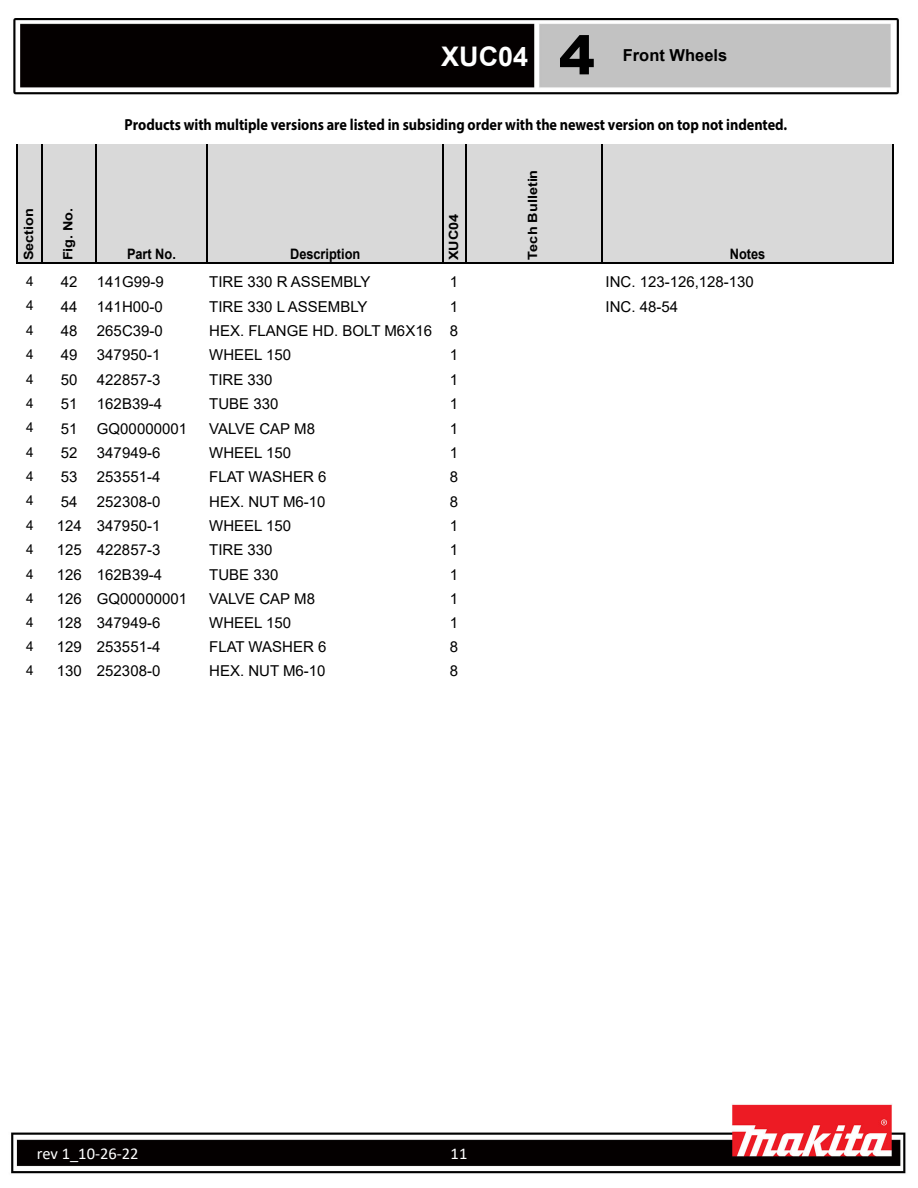
<style>
.page{position:relative;width:918px;height:1188px;background:#fff}
.page>*{position:absolute;margin:0;border:0;box-sizing:border-box;transform-origin:0 0}
.t1{font:900 54px "Arial";color:#000}
.t2{font:700 27px "Arial";color:#fff}
.t3{font:16.5px "Calibri";color:#fff}
.t4{font:700 16.5px "Arial";color:#000}
.t5{font:700 16.05px "Myriad Pro";color:#000;scale:.89 1}
.t6{font:15px "Arial";color:#000}
.t7{font:700 14.4px "Arial";letter-spacing:-.005em;color:#000;scale:.89 1}
.t8{font:13.5px "Arial";color:#000}
.t9{font:700 12.75px "Arial";color:#000;scale:1.13 1}
</style>
<div class="page">
<img style="left:11px;top:18px;width:895px;height:1156px">
<div style="left:18px;top:144px;width:876px;height:120px;background:#d9d9d9"></div>
<hr style="left:17px;top:144px;width:1px;height:120px;background:#000">
<hr style="left:41px;top:144px;width:1px;height:120px;background:#000">
<hr style="left:95px;top:144px;width:1px;height:120px;background:#000">
<hr style="left:207px;top:144px;width:1px;height:120px;background:#000">
<hr style="left:443px;top:144px;width:1px;height:120px;background:#000">
<hr style="left:465px;top:144px;width:1px;height:120px;background:#000">
<hr style="left:601px;top:144px;width:1px;height:120px;background:#000">
<hr style="left:893px;top:144px;width:1px;height:120px;background:#000">
<hr style="left:18px;top:263px;width:876px;height:1px;background:#000">
<h2 class="t2" style="left:441px;top:37px;width:89px">XUC04</h2>
<h1 class="t1" style="left:559px;top:16px;width:38px">4</h1>
<p class="t4" style="left:623px;top:44px;width:106px">Front Wheels</p>
<p class="t9" style="left:20px;top:260px;width:48px;rotate:-90deg">Section</p>
<p class="t9" style="left:59px;top:260px;width:48px;rotate:-90deg">Fig. No.</p>
<p class="t5" style="left:125px;top:114px;width:746px">Products with multiple versions are listed in subsiding order with the newest version on top not indented.</p>
<p class="t7" style="left:127px;top:244px;width:56px">Part No.</p>
<p class="t7" style="left:290px;top:244px;width:80px">Description</p>
<p class="t9" style="left:445px;top:260px;width:43px;rotate:-90deg">XUC04</p>
<p class="t9" style="left:524px;top:260px;width:82px;rotate:-90deg">Tech Bulletin</p>
<p class="t7" style="left:730px;top:244px;width:41px">Notes</p>
<p class="t8" style="left:26px;top:272px;width:9px">4</p>
<p class="t6" style="left:61px;top:272px;width:18px">42</p>
<p class="t6" style="left:97px;top:272px;width:68px">141G99-9</p>
<p class="t6" style="left:209px;top:272px;width:163px">TIRE 330 R ASSEMBLY</p>
<p class="t6" style="left:450px;top:272px;width:10px">1</p>
<p class="t6" style="left:606px;top:272px;width:150px">INC. 123-126,128-130</p>
<p class="t8" style="left:26px;top:296px;width:9px">4</p>
<p class="t6" style="left:61px;top:296px;width:18px">44</p>
<p class="t6" style="left:97px;top:296px;width:67px">141H00-0</p>
<p class="t6" style="left:209px;top:296px;width:160px">TIRE 330 L ASSEMBLY</p>
<p class="t6" style="left:450px;top:296px;width:10px">1</p>
<p class="t6" style="left:606px;top:296px;width:74px">INC. 48-54</p>
<p class="t8" style="left:26px;top:321px;width:9px">4</p>
<p class="t6" style="left:61px;top:320px;width:18px">48</p>
<p class="t6" style="left:97px;top:320px;width:67px">265C39-0</p>
<p class="t6" style="left:209px;top:320px;width:251px">HEX. FLANGE HD. BOLT M6X16 8</p>
<p class="t8" style="left:26px;top:345px;width:9px">4</p>
<p class="t6" style="left:61px;top:345px;width:18px">49</p>
<p class="t6" style="left:97px;top:345px;width:65px">347950-1</p>
<p class="t6" style="left:209px;top:345px;width:83px">WHEEL 150</p>
<p class="t6" style="left:450px;top:345px;width:10px">1</p>
<p class="t8" style="left:26px;top:370px;width:9px">4</p>
<p class="t6" style="left:61px;top:369px;width:18px">50</p>
<p class="t6" style="left:97px;top:369px;width:65px">422857-3</p>
<p class="t6" style="left:209px;top:369px;width:65px">TIRE 330</p>
<p class="t6" style="left:450px;top:369px;width:10px">1</p>
<p class="t8" style="left:26px;top:394px;width:9px">4</p>
<p class="t6" style="left:61px;top:394px;width:18px">51</p>
<p class="t6" style="left:97px;top:394px;width:67px">162B39-4</p>
<p class="t6" style="left:209px;top:394px;width:71px">TUBE 330</p>
<p class="t6" style="left:450px;top:394px;width:10px">1</p>
<p class="t8" style="left:26px;top:418px;width:9px">4</p>
<p class="t6" style="left:61px;top:418px;width:18px">51</p>
<p class="t6" style="left:97px;top:418px;width:92px">GQ00000001</p>
<p class="t6" style="left:209px;top:418px;width:107px">VALVE CAP M8</p>
<p class="t6" style="left:450px;top:418px;width:10px">1</p>
<p class="t8" style="left:26px;top:443px;width:9px">4</p>
<p class="t6" style="left:61px;top:442px;width:18px">52</p>
<p class="t6" style="left:97px;top:442px;width:65px">347949-6</p>
<p class="t6" style="left:209px;top:442px;width:83px">WHEEL 150</p>
<p class="t6" style="left:450px;top:442px;width:10px">1</p>
<p class="t8" style="left:26px;top:467px;width:9px">4</p>
<p class="t6" style="left:61px;top:467px;width:18px">53</p>
<p class="t6" style="left:97px;top:467px;width:65px">253551-4</p>
<p class="t6" style="left:209px;top:467px;width:119px">FLAT WASHER 6</p>
<p class="t6" style="left:450px;top:467px;width:10px">8</p>
<p class="t8" style="left:26px;top:491px;width:9px">4</p>
<p class="t6" style="left:61px;top:491px;width:18px">54</p>
<p class="t6" style="left:97px;top:491px;width:65px">252308-0</p>
<p class="t6" style="left:209px;top:491px;width:118px">HEX. NUT M6-10</p>
<p class="t6" style="left:450px;top:491px;width:10px">8</p>
<p class="t8" style="left:26px;top:516px;width:9px">4</p>
<p class="t6" style="left:57px;top:515px;width:105px">124 347950-1</p>
<p class="t6" style="left:209px;top:515px;width:83px">WHEEL 150</p>
<p class="t6" style="left:450px;top:515px;width:10px">1</p>
<p class="t8" style="left:26px;top:540px;width:9px">4</p>
<p class="t6" style="left:57px;top:540px;width:105px">125 422857-3</p>
<p class="t6" style="left:209px;top:540px;width:65px">TIRE 330</p>
<p class="t6" style="left:450px;top:540px;width:10px">1</p>
<p class="t8" style="left:26px;top:565px;width:9px">4</p>
<p class="t6" style="left:57px;top:564px;width:107px">126 162B39-4</p>
<p class="t6" style="left:209px;top:564px;width:71px">TUBE 330</p>
<p class="t6" style="left:450px;top:564px;width:10px">1</p>
<p class="t8" style="left:26px;top:589px;width:9px">4</p>
<p class="t6" style="left:57px;top:589px;width:132px">126 GQ00000001</p>
<p class="t6" style="left:209px;top:589px;width:107px">VALVE CAP M8</p>
<p class="t6" style="left:450px;top:589px;width:10px">1</p>
<p class="t8" style="left:26px;top:613px;width:9px">4</p>
<p class="t6" style="left:57px;top:612px;width:105px">128 347949-6</p>
<p class="t6" style="left:209px;top:612px;width:83px">WHEEL 150</p>
<p class="t6" style="left:450px;top:612px;width:10px">1</p>
<p class="t8" style="left:26px;top:637px;width:9px">4</p>
<p class="t6" style="left:57px;top:636px;width:105px">129 253551-4</p>
<p class="t6" style="left:209px;top:636px;width:119px">FLAT WASHER 6</p>
<p class="t6" style="left:450px;top:636px;width:10px">8</p>
<p class="t8" style="left:26px;top:661px;width:9px">4</p>
<p class="t6" style="left:57px;top:661px;width:105px">130 252308-0</p>
<p class="t6" style="left:209px;top:661px;width:118px">HEX. NUT M6-10</p>
<p class="t6" style="left:450px;top:661px;width:10px">8</p>
<p class="t3" style="left:37px;top:1142px;width:103px">rev 1_10-26-22</p>
<p class="t3" style="left:451px;top:1142px;width:18px">11</p>
</div>
